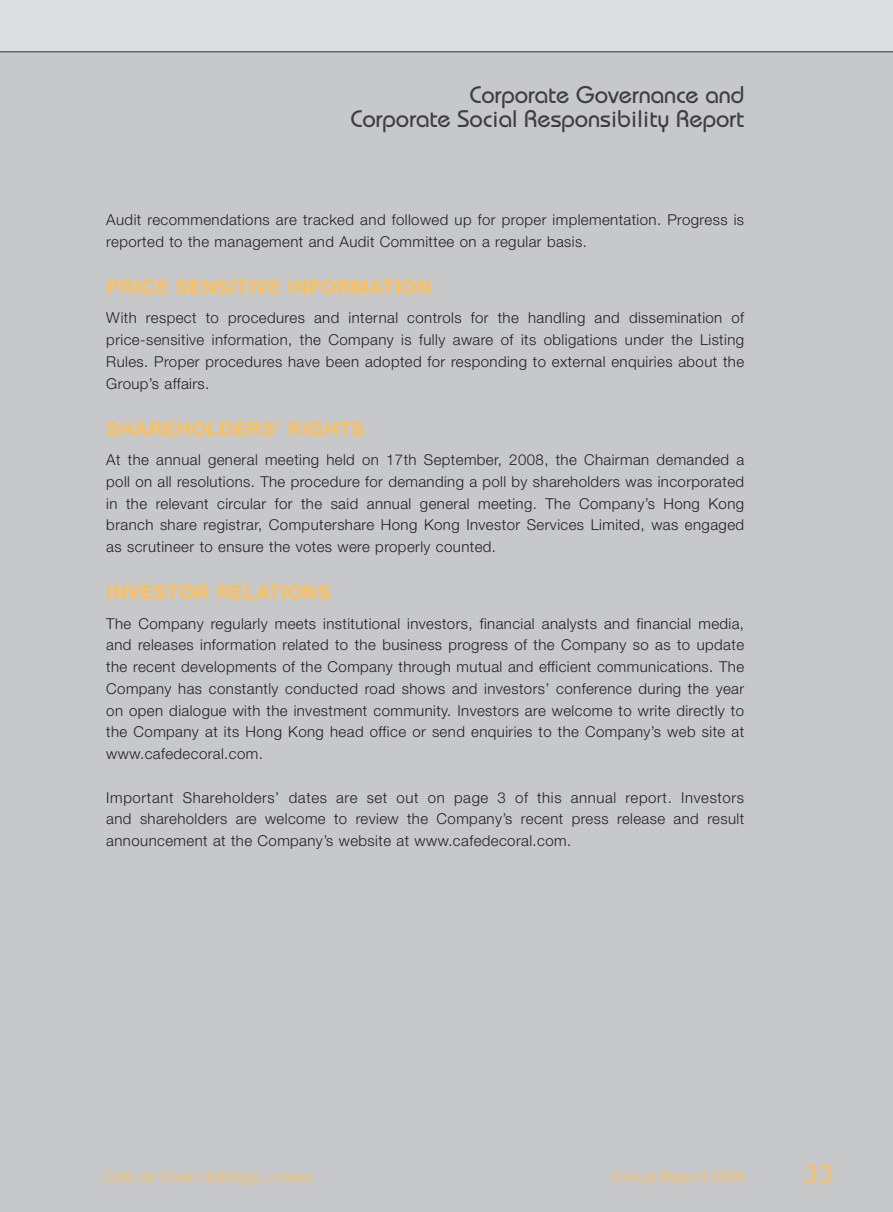
<style>
.page{position:relative;width:893px;height:1212px;background:#fff}
.page>*{position:absolute;margin:0;border:0;box-sizing:border-box;transform-origin:0 0}
.t1{font:500 24px/24px "Bauhaus Std";color:#3e3e3f;text-align:right}
.t2{font:24px "Futura Std";color:#fdc056}
.t3{font:700 19.5px "Helvetica Neue LT Std";letter-spacing:.03em;color:#fdc056}
.t4{font:300 15px/21.8px "Helvetica Neue LT Std";letter-spacing:.03em;color:#231f20;text-align:justify}
.t5{font:300 15px "Arial MT Std";color:#fdc056}
</style>
<div class="page">
<div style="left:0;top:51px;width:893px;height:1161px;background:#c7c8ca"></div>
<div style="left:0;top:0;width:893px;height:52px;background:#dcdddf"></div>
<hr style="left:0;top:51px;width:893px;height:2px;background:#636366">
<h1 class="t1" style="left:351px;top:85px;width:395px">Corporate Governance and<br>Corporate Social Responsibility Report</h1>
<p class="t4" style="left:106px;top:211px;width:639px">Audit recommendations are tracked and followed up for proper implementation. Progress is reported to the management and Audit Committee on a regular basis.</p>
<h2 class="t3" style="left:106px;top:280px;width:326px">PRICE SENSITIVE INFORMATION</h2>
<p class="t4" style="left:106px;top:309px;width:639px">With respect to procedures and internal controls for the handling and dissemination of price-sensitive information, the Company is fully aware of its obligations under the Listing Rules. Proper procedures have been adopted for responding to external enquiries about the Group’s affairs.</p>
<h2 class="t3" style="left:106px;top:421px;width:259px">SHAREHOLDERS’ RIGHTS</h2>
<p class="t4" style="left:106px;top:451px;width:639px">At the annual general meeting held on 17th September, 2008, the Chairman demanded a poll on all resolutions. The procedure for demanding a poll by shareholders was incorporated in the relevant circular for the said annual general meeting. The Company’s Hong Kong branch share registrar, Computershare Hong Kong Investor Services Limited, was engaged as scrutineer to ensure the votes were properly counted.</p>
<h2 class="t3" style="left:106px;top:585px;width:226px">INVESTOR RELATIONS</h2>
<p class="t4" style="left:106px;top:614px;width:639px">The Company regularly meets institutional investors, financial analysts and financial media, and releases information related to the business progress of the Company so as to update the recent developments of the Company through mutual and efficient communications. The Company has constantly conducted road shows and investors’ conference during the year on open dialogue with the investment community. Investors are welcome to write directly to the Company at its Hong Kong head office or send enquiries to the Company’s web site at www.cafedecoral.com.</p>
<p class="t4" style="left:106px;top:788px;width:639px">Important Shareholders’ dates are set out on page 3 of this annual report. Investors and shareholders are welcome to review the Company’s recent press release and result announcement at the Company’s website at www.cafedecoral.com.</p>
<p class="t5" style="left:102px;top:1171px;width:212px">Café de Coral Holdings Limited</p>
<p class="t5" style="left:610px;top:1171px;width:135px">Annual Report 2009</p>
<h1 class="t2" style="left:804px;top:1160px;width:31px">33</h1>
</div>
